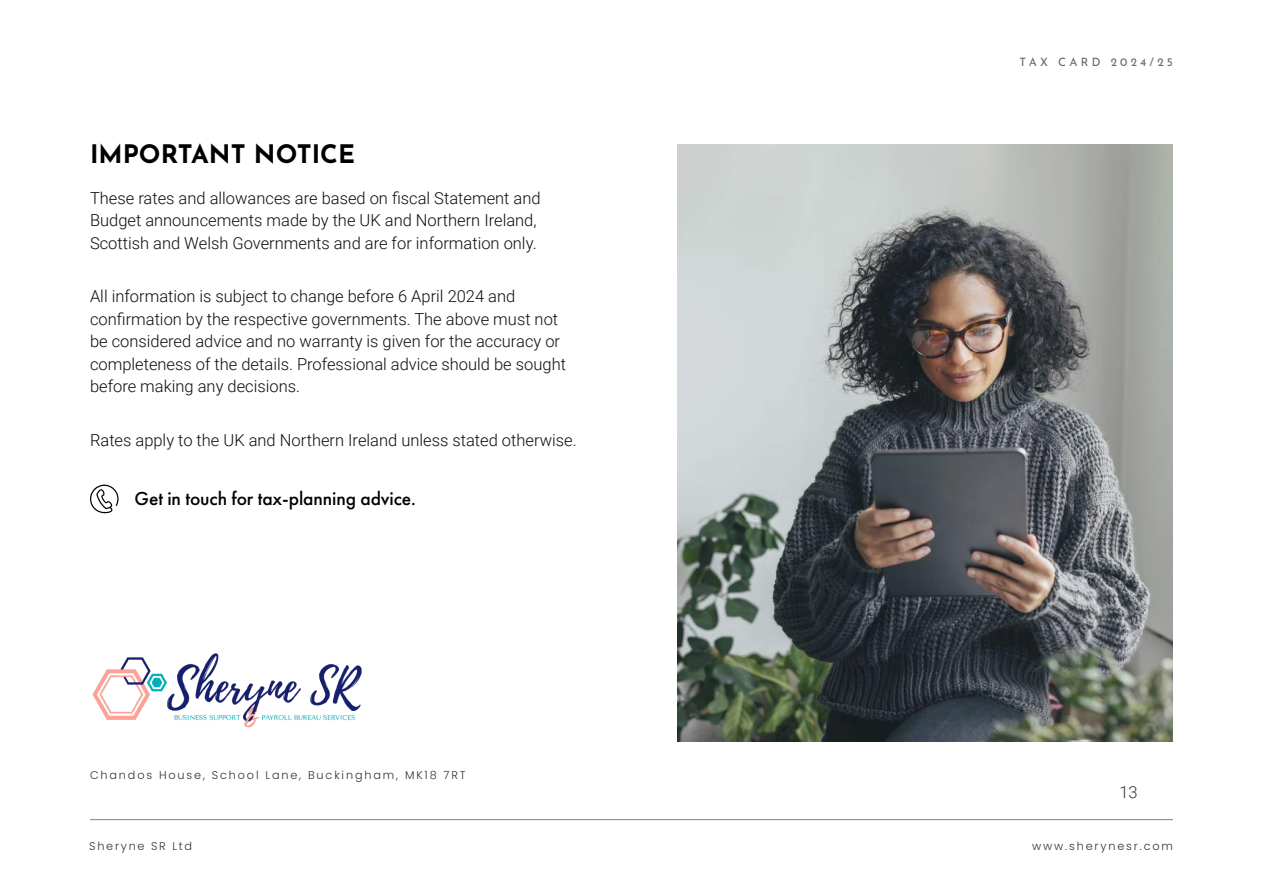
<style>
.page{position:relative;width:1263px;height:893px;background:#fff}
.page>*{position:absolute;margin:0;border:0;box-sizing:border-box;transform-origin:0 0}
.t1{font:700 25.5px "Josefin Sans";color:#000}
.t2{font:500 19.5px "Futura PT";letter-spacing:-.005em;color:#000}
.t3{font:300 16.5px/22.5px "Roboto";color:#0d0d0d}
.t4{font:300 16.5px "Roboto";color:#333}
.t5{font:11.55px "Josefin Sans";letter-spacing:.28em;color:#666}
.t6{font:300 11.25px "Poppins";letter-spacing:.165em;color:#323232}
</style>
<div class="page">
<hr style="left:90px;top:819px;width:1083px;height:1px;background:#000">
<img style="left:677px;top:144px;width:495px;height:598px">
<svg style="left:90px;top:485px;width:29px;height:28px"></svg>
<img style="left:92px;top:653px;width:270px;height:75px">
<h1 class="t1" style="left:90px;top:132px;width:266px">IMPORTANT NOTICE</h1>
<p class="t3" style="left:90px;top:186px;width:452px">These rates and allowances are based on fiscal Statement and<br>Budget announcements made by the UK and Northern Ireland,<br>Scottish and Welsh Governments and are for information only.</p>
<p class="t3" style="left:90px;top:285px;width:477px">All information is subject to change before 6 April 2024 and confirmation by the respective governments. The above must not be considered advice and no warranty is given for the accuracy or completeness of the details. Professional advice should be sought before making any decisions.</p>
<p class="t3" style="left:90px;top:428px;width:488px">Rates apply to the UK and Northern Ireland unless stated otherwise.</p>
<p class="t2" style="left:135px;top:487px;width:283px">Get in touch for tax-planning advice.</p>
<p class="t6" style="left:90px;top:767px;width:377px">Chandos House, School Lane, Buckingham, MK18 7RT</p>
<p class="t5" style="left:1019px;top:52px;width:155px">TAX CARD 2024/25</p>
<p class="t4" style="left:1119px;top:780px;width:20px">13</p>
<p class="t6" style="left:89px;top:838px;width:104px">Sheryne SR Ltd</p>
<p class="t6" style="left:1032px;top:838px;width:142px">www.sherynesr.com</p>
</div>
